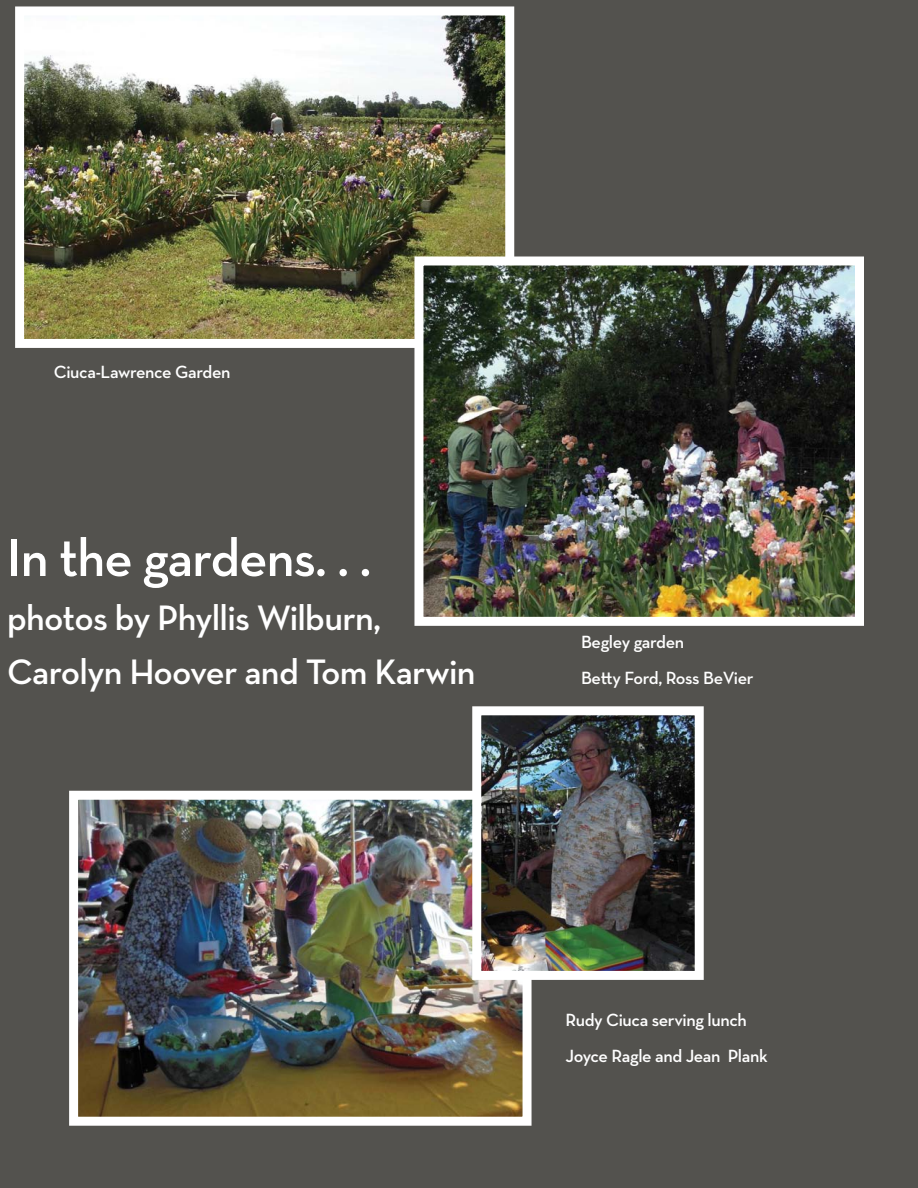
<style>
.page{position:relative;width:918px;height:1188px;background:#53524e}
.page>*{position:absolute;margin:0;border:0;box-sizing:border-box;transform-origin:0 0}
.t1{font:600 54px "Neutraface Text";letter-spacing:-.02em;color:#fff}
.t2{font:600 36px/54px "Neutraface Text";letter-spacing:-.02em;color:#fff}
.t3{font:600 18px/36px "Neutraface Text";letter-spacing:-.02em;color:#fff}
</style>
<div class="page">
<img style="left:79px;top:801px;width:443px;height:315px">
<div style="left:69px;top:791px;width:463px;height:335px;border:9px solid #fff"></div>
<img style="left:25px;top:16px;width:479px;height:322px">
<div style="left:15px;top:6px;width:499px;height:342px;border:9px solid #fff"></div>
<img style="left:424px;top:266px;width:430px;height:350px">
<div style="left:414px;top:256px;width:450px;height:370px;border:9px solid #fff"></div>
<img style="left:482px;top:716px;width:212px;height:254px">
<div style="left:472px;top:706px;width:232px;height:274px;border:9px solid #fff"></div>
<p class="t3" style="left:54px;top:354px;width:178px">Ciuca-Lawrence Garden</p>
<h1 class="t1" style="left:7px;top:524px;width:366px">In the gardens. . .</h1>
<h2 class="t2" style="left:7px;top:590px;width:470px">photos by Phyllis Wilburn,<br>Carolyn Hoover and Tom Karwin</h2>
<p class="t3" style="left:581px;top:624px;width:174px">Begley garden<br>Betty Ford, Ross BeVier</p>
<p class="t3" style="left:566px;top:1002px;width:204px">Rudy Ciuca serving lunch<br>Joyce Ragle and Jean Plank</p>
</div>
